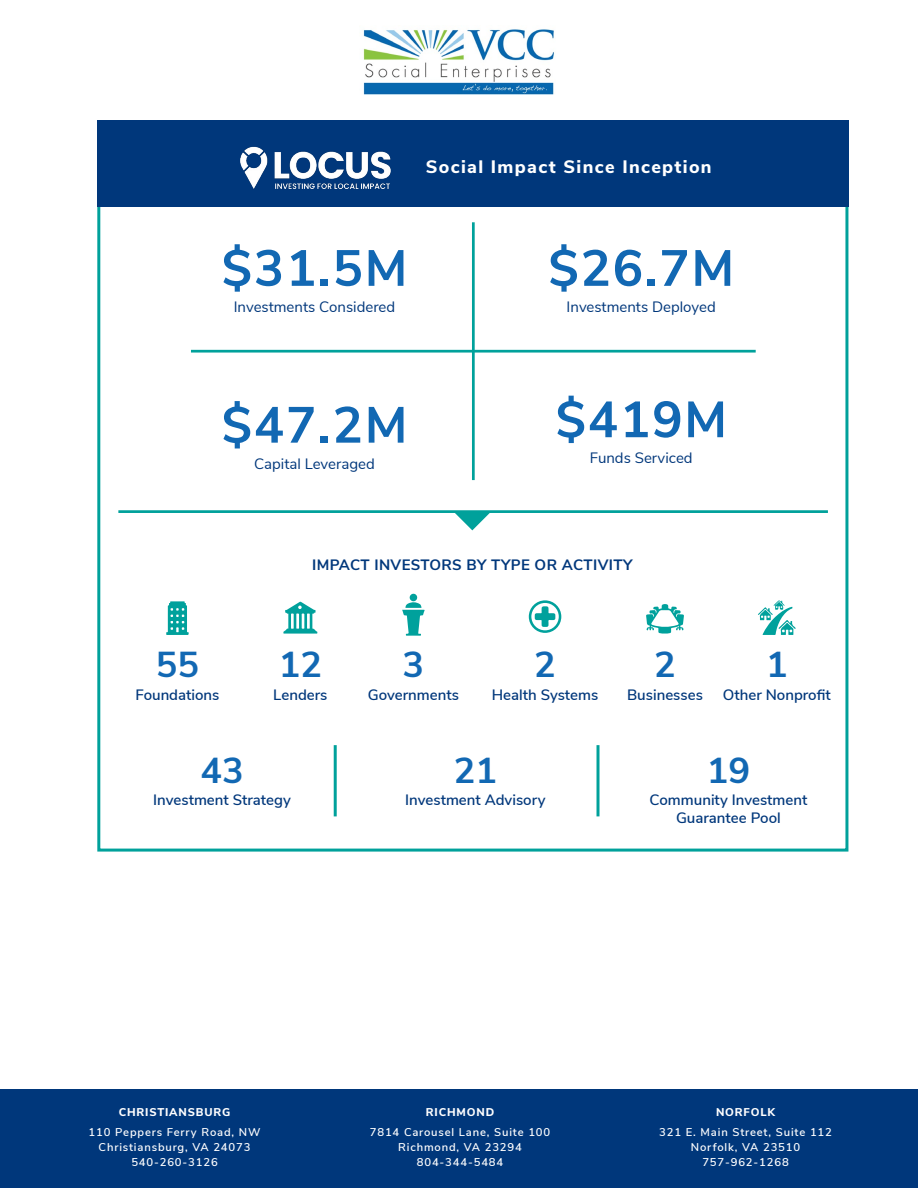
<style>
.page{position:relative;width:918px;height:1188px;background:#fff}
.page>*{position:absolute;margin:0;border:0;box-sizing:border-box;transform-origin:0 0}
.t1{font:700 50.7px "Nunito Sans";letter-spacing:.035em;color:#1268b3}
.t2{font:700 36px "Nunito Sans";color:#1268b3}
.t3{font:800 18px "Nunito Sans";letter-spacing:.075em;color:#fff}
.t4{font:600 15px/18px "Nunito Sans";color:#00377b;text-align:center}
.t5{font:15px "Nunito Sans";color:#00377b}
.t6{font:700 15px "Nunito Sans";letter-spacing:.025em;color:#00377b}
.t7{font:600 11.25px/15px "Nunito Sans";letter-spacing:.075em;color:#fff;text-align:center}
.t8{font:800 11.25px "Nunito Sans";letter-spacing:.075em;color:#fff}
</style>
<div class="page">
<img style="left:363px;top:29px;width:192px;height:66px">
<div style="left:0;top:1089px;width:918px;height:99px;background:#00377b"></div>
<div style="left:97px;top:120px;width:751px;height:87px;background:#00377b"></div>
<hr style="left:118px;top:510px;width:710px;height:3px;background:#00a19b">
<svg style="left:455px;top:513px;width:35px;height:17px"></svg>
<svg style="left:758px;top:600px;width:38px;height:35px"></svg>
<svg style="left:166px;top:601px;width:23px;height:34px"></svg>
<svg style="left:402px;top:602px;width:23px;height:34px"></svg>
<div style="left:410px;top:594px;width:7px;height:7px;background:#00a19c;border-radius:50%"></div>
<svg style="left:283px;top:602px;width:35px;height:32px"></svg>
<svg style="left:646px;top:604px;width:38px;height:30px"></svg>
<svg style="left:529px;top:600px;width:32px;height:33px"></svg>
<hr style="left:334px;top:745px;width:3px;height:71px;background:#00a19b">
<hr style="left:597px;top:745px;width:3px;height:71px;background:#00a19b">
<hr style="left:191px;top:350px;width:565px;height:3px;background:#00a19b">
<hr style="left:472px;top:222px;width:3px;height:258px;background:#00a19b">
<img style="left:240px;top:146px;width:151px;height:43px">
<h3 class="t3" style="left:426px;top:154px;width:287px">Social Impact Since Inception</h3>
<h1 class="t1" style="left:222px;top:231px;width:187px">$31.5M</h1>
<h1 class="t1" style="left:548px;top:231px;width:187px">$26.7M</h1>
<h3 class="t5" style="left:234px;top:296px;width:163px">Investments Considered</h3>
<h3 class="t5" style="left:567px;top:296px;width:151px">Investments Deployed</h3>
<h1 class="t1" style="left:222px;top:388px;width:187px">$47.2M</h1>
<h3 class="t5" style="left:254px;top:453px;width:122px">Capital Leveraged</h3>
<h1 class="t1" style="left:556px;top:383px;width:173px">$419M</h1>
<h3 class="t5" style="left:590px;top:447px;width:104px">Funds Serviced</h3>
<h2 class="t2" style="left:156px;top:638px;width:45px">55</h2>
<h3 class="t4" style="left:135px;top:685px;width:86px">Foundations</h3>
<h3 class="t6" style="left:312px;top:554px;width:322px">IMPACT INVESTORS BY TYPE OR ACTIVITY</h3>
<h2 class="t2" style="left:279px;top:638px;width:45px">12</h2>
<h3 class="t4" style="left:273px;top:685px;width:56px">Lenders</h3>
<h2 class="t2" style="left:403px;top:638px;width:23px">3</h2>
<h3 class="t4" style="left:368px;top:685px;width:93px">Governments</h3>
<h2 class="t2" style="left:534px;top:638px;width:23px">2</h2>
<h2 class="t2" style="left:766px;top:638px;width:23px">1</h2>
<h3 class="t4" style="left:723px;top:685px;width:109px">Other Nonprofit</h3>
<h2 class="t2" style="left:654px;top:638px;width:23px">2</h2>
<h3 class="t4" style="left:492px;top:685px;width:108px">Health Systems</h3>
<h3 class="t4" style="left:627px;top:685px;width:77px">Businesses</h3>
<h2 class="t2" style="left:200px;top:744px;width:45px">43</h2>
<h3 class="t4" style="left:153px;top:790px;width:139px">Investment Strategy</h3>
<h2 class="t2" style="left:454px;top:744px;width:45px">21</h2>
<h3 class="t4" style="left:405px;top:790px;width:142px">Investment Advisory</h3>
<h2 class="t2" style="left:707px;top:744px;width:45px">19</h2>
<h3 class="t4" style="left:650px;top:790px;width:159px">Community Investment<br>Guarantee Pool</h3>
<p class="t8" style="left:119px;top:1104px;width:113px">CHRISTIANSBURG</p>
<p class="t7" style="left:89px;top:1124px;width:173px">110 Peppers Ferry Road, NW<br>Christiansburg, VA 24073<br>540-260-3126</p>
<p class="t8" style="left:426px;top:1104px;width:70px">RICHMOND</p>
<p class="t7" style="left:370px;top:1124px;width:182px">7814 Carousel Lane, Suite 100<br>Richmond, VA 23294<br>804-344-5484</p>
<p class="t8" style="left:716px;top:1104px;width:60px">NORFOLK</p>
<p class="t7" style="left:659px;top:1124px;width:174px">321 E. Main Street, Suite 112<br>Norfolk, VA 23510<br>757-962-1268</p>
</div>
